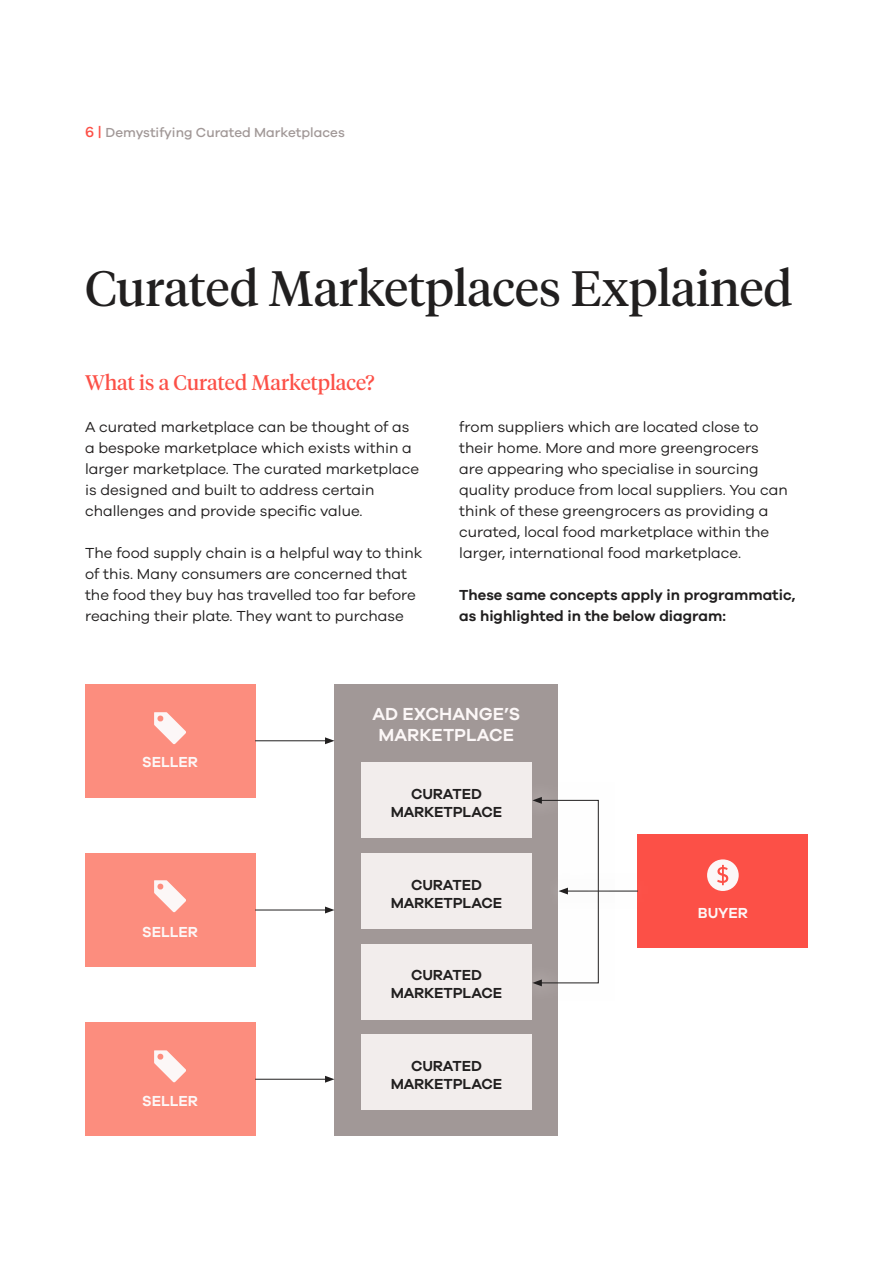
<style>
.page{position:relative;width:893px;height:1263px;background:#fff}
.page>*{position:absolute;margin:0;border:0;box-sizing:border-box;transform-origin:0 0}
.t1{font:49.5px "Tiempos Headline";color:#211f1f}
.t2{font:21px "Tiempos Headline";color:#fc5047}
.t3{font:600 18px/21px "Galano Grotesque";color:#fcf7f7;text-align:center}
.t4{font:15px/21px "Galano Grotesque";color:#211f1f}
.t5{font:600 15px/18px "Galano Grotesque";letter-spacing:-.01em;color:#211f1f;text-align:center}
.t6{font:600 15px "Galano Grotesque";letter-spacing:-.01em;color:#fcf7f7}
.t7{font:500 13.5px "Galano Grotesque";color:#a19897}
.s1{font-size:15px;color:#fc5047}
</style>
<div class="page">
<div style="left:334px;top:684px;width:224px;height:452px;background:#a19897"></div>
<div style="left:85px;top:684px;width:170px;height:113px;background:#fc8d7e"></div>
<div style="left:85px;top:1022px;width:170px;height:114px;background:#fc8d7e"></div>
<div style="left:85px;top:853px;width:170px;height:114px;background:#fc8d7e"></div>
<div style="left:638px;top:834px;width:170px;height:114px;background:#fc5047"></div>
<div style="left:361px;top:1034px;width:170px;height:76px;background:#f2edec"></div>
<div style="left:361px;top:944px;width:170px;height:76px;background:#f2edec"></div>
<div style="left:361px;top:853px;width:170px;height:76px;background:#f2edec"></div>
<div style="left:361px;top:762px;width:170px;height:76px;background:#f2edec"></div>
<svg style="left:614px;top:873px;width:24px;height:35px"></svg>
<hr style="left:566px;top:891px;width:72px;height:1px;background:#211f1f">
<hr style="left:255px;top:910px;width:72px;height:1px;background:#211f1f">
<svg style="left:325px;top:906px;width:9px;height:7px"></svg>
<hr style="left:255px;top:740px;width:72px;height:1px;background:#211f1f">
<svg style="left:325px;top:737px;width:9px;height:7px"></svg>
<hr style="left:255px;top:1079px;width:72px;height:1px;background:#211f1f">
<svg style="left:325px;top:1076px;width:9px;height:7px"></svg>
<svg style="left:531px;top:782px;width:1px;height:97px"></svg>
<svg style="left:531px;top:879px;width:83px;height:122px"></svg>
<svg style="left:532px;top:797px;width:67px;height:189px"></svg>
<svg style="left:707px;top:859px;width:32px;height:32px"></svg>
<svg style="left:154px;top:880px;width:32px;height:32px"></svg>
<svg style="left:154px;top:712px;width:32px;height:32px"></svg>
<svg style="left:154px;top:1050px;width:32px;height:32px"></svg>
<p class="t7" style="left:85px;top:125px;width:261px"><span class="s1">6 |</span> Demystifying Curated Marketplaces</p>
<h1 class="t1" style="left:85px;top:255px;width:709px">Curated Marketplaces Explained</h1>
<h2 class="t2" style="left:85px;top:368px;width:291px">What is a Curated Marketplace?</h2>
<p class="t4" style="left:85px;top:416px;width:336px">A curated marketplace can be thought of as a bespoke marketplace which exists within a larger marketplace. The curated marketplace is designed and built to address certain challenges and provide specific value.</p>
<p class="t4" style="left:85px;top:542px;width:339px">The food supply chain is a helpful way to think of this. Many consumers are concerned that the food they buy has travelled too far before reaching their plate. They want to purchase</p>
<p class="t4" style="left:459px;top:416px;width:330px">from suppliers which are located close to their home. More and more greengrocers<br>are appearing who specialise in sourcing quality produce from local suppliers. You can think of these greengrocers as providing a curated, local food marketplace within the larger, international food marketplace.</p>
<p class="t5" style="left:459px;top:584px;width:338px;line-height:21px;text-align:left">These same concepts apply in programmatic, as highlighted in the below diagram:</p>
<p class="t6" style="left:142px;top:753px;width:57px">SELLER</p>
<p class="t6" style="left:142px;top:922px;width:57px">SELLER</p>
<p class="t6" style="left:142px;top:1092px;width:57px">SELLER</p>
<p class="t3" style="left:372px;top:703px;width:149px">AD EXCHANGE’S<br>MARKETPLACE</p>
<p class="t5" style="left:391px;top:784px;width:113px">CURATED<br>MARKETPLACE</p>
<p class="t5" style="left:391px;top:875px;width:113px">CURATED<br>MARKETPLACE</p>
<p class="t5" style="left:391px;top:966px;width:113px">CURATED<br>MARKETPLACE</p>
<p class="t5" style="left:391px;top:1056px;width:113px">CURATED<br>MARKETPLACE</p>
<p class="t6" style="left:698px;top:903px;width:51px">BUYER</p>
</div>
